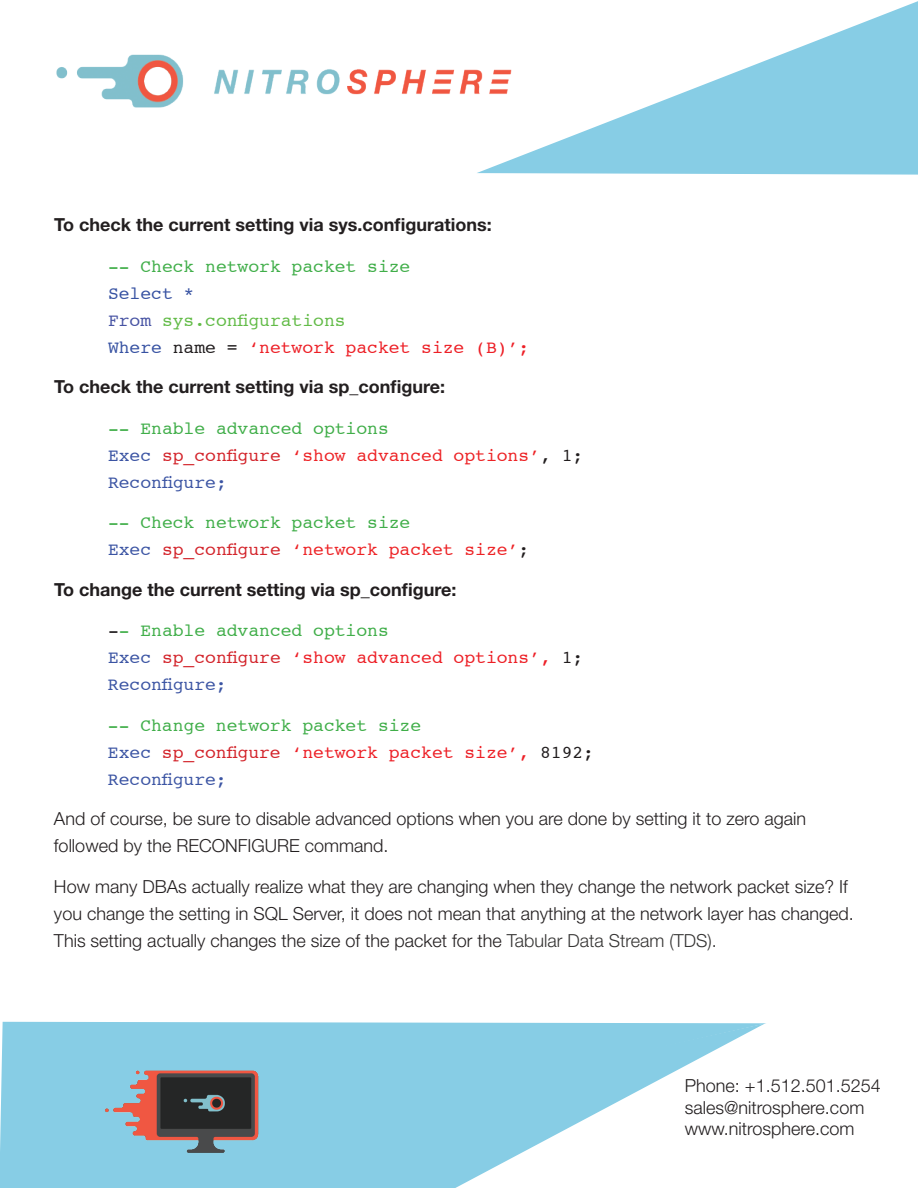
<style>
.page{position:relative;width:918px;height:1188px;background:#fff}
.page>*{position:absolute;margin:0;border:0;box-sizing:border-box;transform-origin:0 0}
.t1{font:300 18px/27px "Helvetica Neue";color:#231f20}
.t2{font:18px/27px "Courier";color:#40ae49}
.t3{font:700 18px "Helvetica Neue";color:#231f20}
.t4{font:18px/27px "Courier";color:#ed1f26}
.t5{font:700 18px "Helvetica Neue";color:#211d1e}
.s1{color:#3752a2}
.s2{color:#4753a3}
.s3{color:#62bb47}
.s4{color:#211d1e}
.s5{color:#3b54a3}
.s6{color:#d3232a}
.s7{color:#ed2225}
.s8{color:#ed1f26}
.s9{color:#353433}
</style>
<div class="page">
<svg style="left:477px;top:1px;width:441px;height:174px"></svg>
<img style="left:56px;top:54px;width:457px;height:56px">
<svg style="left:0;top:1022px;width:766px;height:166px;fill:#87cde5"></svg>
<img style="left:76px;top:1038px;width:225px;height:137px">
<p class="t3" style="left:54px;top:211px;width:439px">To check the current setting via sys.configurations:</p>
<p class="t2" style="left:108px;top:252px;width:304px">-- Check network packet size</p>
<p class="t4" style="left:108px;top:279px;width:423px"><span class="s1">Select *<br></span><span class="s2">From</span> <span class="s3">sys.configurations<br></span><span class="s1">Where</span> <span class="s4">name =</span> ‘network packet size (B)’;</p>
<p class="t3" style="left:54px;top:373px;width:393px">To check the current setting via sp_configure:</p>
<p class="t2" style="left:108px;top:414px;width:477px">-- Enable advanced options<br><span class="s5">Exec</span> <span class="s6">sp_configure</span> <span class="s7">‘show advanced options’</span><span class="s4">, 1;<br></span><span class="s5">Reconfigure;</span></p>
<p class="t2" style="left:108px;top:509px;width:423px">-- Check network packet size<br><span class="s5">Exec</span> <span class="s6">sp_configure</span> <span class="s7">‘network packet size’</span><span class="s4">;</span></p>
<p class="t5" style="left:54px;top:575px;width:404px">To change the current setting via sp_configure:</p>
<p class="t2" style="left:108px;top:617px;width:477px"><span class="s4">-</span>- Enable advanced options<br><span class="s5">Exec</span> <span class="s6">sp_configure</span> <span class="s8">‘show advanced options’,</span> <span class="s4">1;<br></span><span class="s5">Reconfigure;</span></p>
<p class="t2" style="left:108px;top:711px;width:488px">-- Change network packet size<br><span class="s5">Exec</span> <span class="s6">sp_configure</span> <span class="s8">‘network packet size’,</span> <span class="s4">8192;<br></span><span class="s5">Reconfigure;</span></p>
<p class="t1" style="left:54px;top:805px;width:754px">And of course, be sure to disable advanced options when you are done by setting it to zero again followed by the RECONFIGURE command.</p>
<p class="t1" style="left:54px;top:872px;width:801px">How many DBAs actually realize what they are changing when they change the network packet size? If you change the setting in SQL Server, it does not mean that anything at the network layer has changed.<br>This setting actually changes the size of the packet for the <span class="s9">Tabular Data Stream (TDS).</span></p>
<p class="t1" style="left:685px;top:1075px;width:197px;line-height:21.6px">Phone: +1.512.501.5254 sales@nitrosphere.com www.nitrosphere.com</p>
</div>
